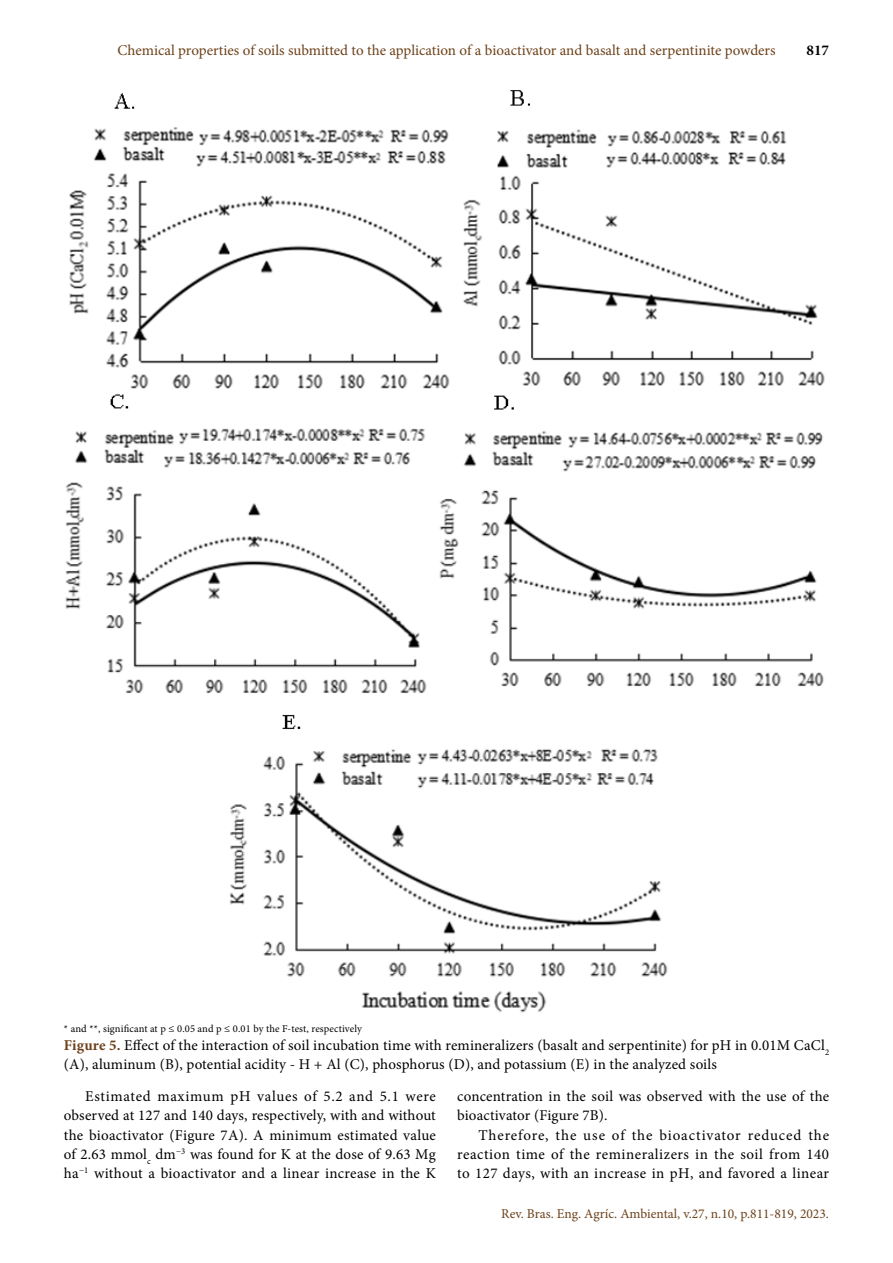
<style>
.page{position:relative;width:893px;height:1263px;background:#fff}
.page>*{position:absolute;margin:0;border:0;box-sizing:border-box;transform-origin:0 0}
.t1{font:15px/19.2px "Minion Pro";letter-spacing:.01em;color:#000}
.t2{font:15px "Minion Pro";color:#6c4119}
.t3{font:700 15px "Minion Pro";color:#000}
.t4{font:13.5px "Minion Pro";color:#6c4119}
.t5{font:10.5px "Minion Pro";letter-spacing:.005em;color:#000}
.s1{font-weight:700;color:#6c4119}
</style>
<div class="page">
<img style="left:65px;top:90px;width:760px;height:923px">
<p class="t2" style="left:117px;top:40px;width:660px">Chemical properties of soils submitted to the application of a bioactivator and basalt and serpentinite powders</p>
<p class="t3" style="left:806px;top:40px;width:24px">817</p>
<p class="t5" style="left:64px;top:1021px;width:299px">* and **, significant at p ≤ 0.05 and p ≤ 0.01 by the F-test, respectively</p>
<p class="t1" style="left:64px;top:1036px;width:767px;line-height:18.8px"><span class="s1">Figure 5.</span> Effect of the interaction of soil incubation time with remineralizers (basalt and serpentinite) for pH in 0.01M CaCl<sub>2 </sub>(A), aluminum (B), potential acidity - H + Al (C), phosphorus (D), and potassium (E) in the analyzed soils</p>
<p class="t1" style="left:64px;top:1087px;width:374px;text-align:justify;text-indent:21px">Estimated maximum pH values of 5.2 and 5.1 were observed at 127 and 140 days, respectively, with and without the bioactivator (Figure 7A). A minimum estimated value of 2.63 mmol<sub>c</sub> dm<sup>−3</sup> was found for K at the dose of 9.63 Mg ha<sup>−1</sup> without a bioactivator and a linear increase in the K</p>
<p class="t1" style="left:457px;top:1087px;width:374px">concentration in the soil was observed with the use of the bioactivator (Figure 7B).</p>
<p class="t1" style="left:457px;top:1125px;width:374px;text-align:justify;text-indent:21px">Therefore, the use of the bioactivator reduced the reaction time of the remineralizers in the soil from 140 to 127 days, with an increase in pH, and favored a linear</p>
<p class="t4" style="left:501px;top:1204px;width:329px">Rev. Bras. Eng. Agríc. Ambiental, v.27, n.10, p.811-819, 2023.</p>
</div>
